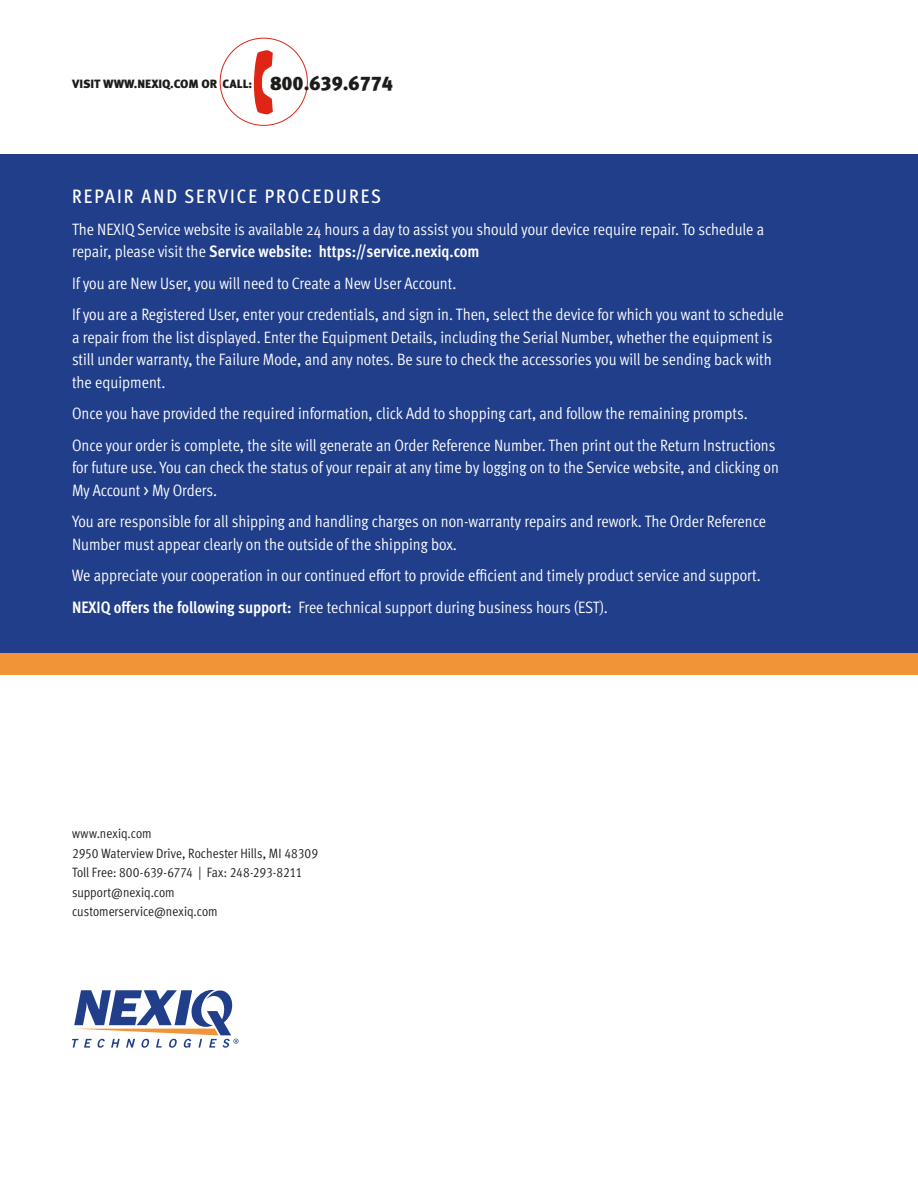
<style>
.page{position:relative;width:918px;height:1188px;background:#fff}
.page>*{position:absolute;margin:0;border:0;box-sizing:border-box;transform-origin:0 0}
.t1{font:500 condensed 19.5px "Meta Pro";letter-spacing:.11em;color:#fff}
.t2{font:900 19.5px "Meta Pro";color:#1c1c1a}
.t3{font:16.5px/22.5px "Meta Pro Cond Norm";color:#fff}
.body_text{font:13.5px "Meta Pro Cond Norm";color:#1c1c1a}
.t4{font:900 12px "Meta Pro";color:#1c1c1a}
.s1{font-family:"Meta Pro";font-weight:700;font-stretch:condensed}
</style>
<div class="page">
<div style="left:0;top:652px;width:918px;height:23px;background:#f19437"></div>
<svg style="left:72px;top:990px;width:167px;height:58px"></svg>
<div style="left:0;top:154px;width:918px;height:498px;background:#203e8a"></div>
<svg style="left:254px;top:50px;width:19px;height:64px"></svg>
<p class="t4" style="left:72px;top:74px;width:182px">VISIT WWW.NEXIQ.COM OR CALL:</p>
<p class="t2" style="left:270px;top:68px;width:124px">800.639.6774</p>
<p class="t1" style="left:72px;top:182px;width:311px">REPAIR AND SERVICE PROCEDURES</p>
<p class="t3" style="left:72px;top:217px;width:694px">The NEXIQ Service website is available 24 hours a day to assist you should your device require repair. To schedule a repair, please visit the <span class="s1">Service website: https://service.nexiq.com</span></p>
<p class="t3" style="left:72px;top:271px;width:386px">If you are New User, you will need to Create a New User Account.</p>
<p class="t3" style="left:72px;top:302px;width:713px">If you are a Registered User, enter your credentials, and sign in. Then, select the device for which you want to schedule a repair from the list displayed. Enter the Equipment Details, including the Serial Number, whether the equipment is still under warranty, the Failure Mode, and any notes. Be sure to check the accessories you will be sending back with the equipment.</p>
<p class="t3" style="left:72px;top:401px;width:677px">Once you have provided the required information, click Add to shopping cart, and follow the remaining prompts.</p>
<p class="t3" style="left:72px;top:433px;width:709px">Once your order is complete, the site will generate an Order Reference Number. Then print out the Return Instructions for future use. You can check the status of your repair at any time by logging on to the Service website, and clicking on<br>My Account &gt; My Orders.</p>
<p class="t3" style="left:72px;top:509px;width:695px">You are responsible for all shipping and handling charges on non-warranty repairs and rework. The Order Reference<br>Number must appear clearly on the outside of the shipping box.</p>
<p class="t3" style="left:72px;top:563px;width:690px">We appreciate your cooperation in our continued effort to provide efficient and timely product service and support.</p>
<p class="t3" style="left:72px;top:595px;width:537px"><span class="s1">NEXIQ offers the following support:</span> Free technical support during business hours (EST).</p>
<p class="body_text" style="left:72px;top:824px;width:81px">www.nexiq.com</p>
<p class="body_text" style="left:72px;top:843px;width:248px">2950 Waterview Drive, Rochester Hills, MI 48309</p>
<p class="body_text" style="left:72px;top:863px;width:232px">Toll Free: 800-639-6774 | Fax: 248-293-8211</p>
<p class="body_text" style="left:72px;top:882px;width:104px">support@nexiq.com</p>
<p class="body_text" style="left:72px;top:902px;width:147px">customerservice@nexiq.com</p>
</div>
